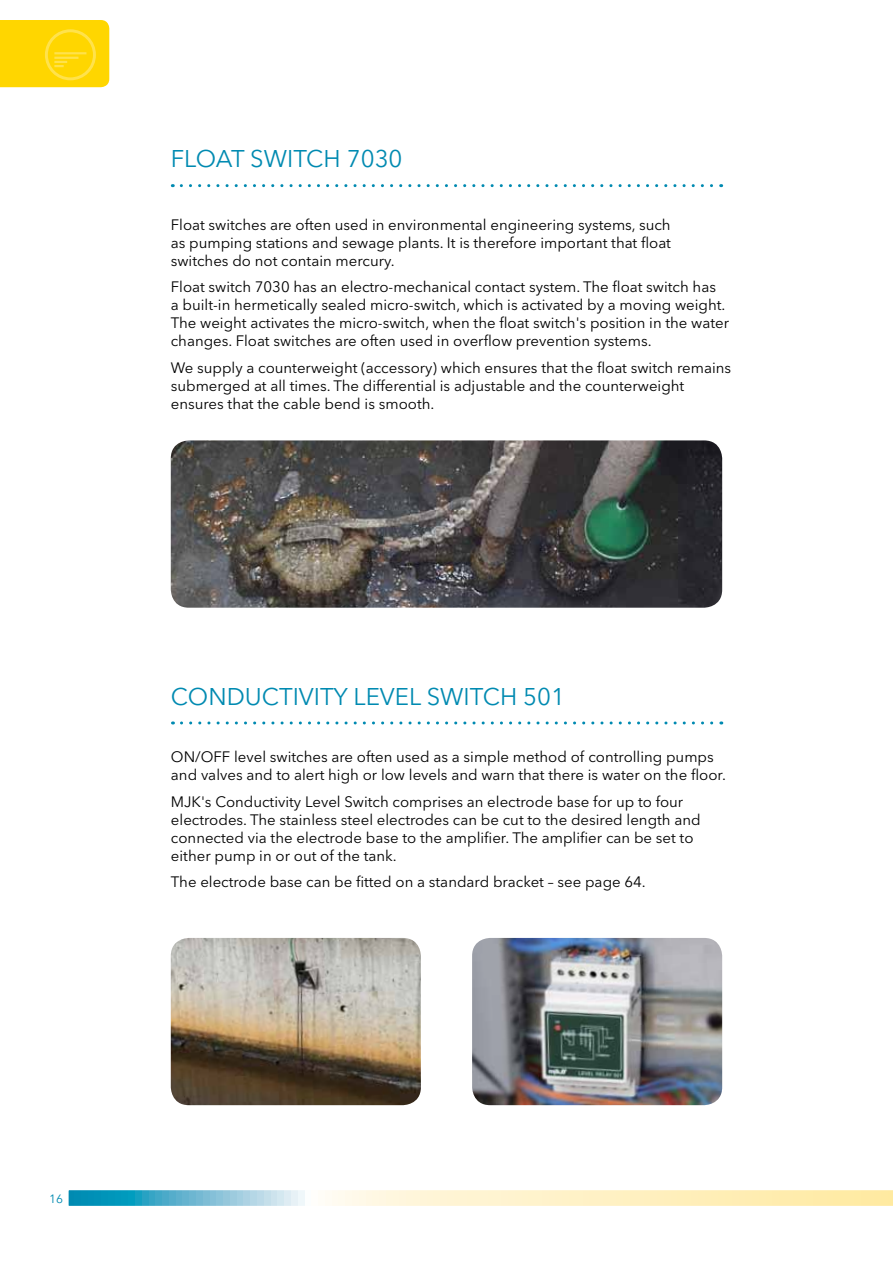
<style>
.page{position:relative;width:893px;height:1263px;background:#fff}
.page>*{position:absolute;margin:0;border:0;box-sizing:border-box;transform-origin:0 0}
.t1{font:24px "Avenir Next LT Pro";color:#008ab1}
.t2{font:15px/18px "Avenir Next LT Pro";color:#000}
.t3{font:12px "Avenir Next LT Pro";color:#008ab1}
</style>
<div class="page">
<svg style="left:181px;top:184px;width:541px;height:3px"></svg>
<svg style="left:181px;top:721px;width:541px;height:3px"></svg>
<img style="left:171px;top:440px;width:551px;height:168px">
<img style="left:171px;top:938px;width:250px;height:167px">
<img style="left:472px;top:938px;width:250px;height:167px">
<svg style="left:0;top:20px;width:109px;height:67px;background:#ffd707"></svg>
<svg style="left:68px;top:1190px;width:824px;height:16px;background:#d3e1ca"></svg>
<h1 class="t1" style="left:171px;top:145px;width:233px">FLOAT SWITCH 7030</h1>
<p class="t2" style="left:171px;top:216px;width:502px;text-align:justify">Float switches are often used in environmental engineering systems, such as pumping stations and sewage plants. It is therefore important that float switches do not contain mercury.</p>
<p class="t2" style="left:171px;top:278px;width:560px">Float switch 7030 has an electro-mechanical contact system. The float switch has<br>a built-in hermetically sealed micro-switch, which is activated by a moving weight.<br>The weight activates the micro-switch, when the float switch's position in the water changes. Float switches are often used in overflow prevention systems.</p>
<p class="t2" style="left:171px;top:359px;width:562px">We supply a counterweight (accessory) which ensures that the float switch remains submerged at all times. The differential is adjustable and the counterweight ensures that the cable bend is smooth.</p>
<h1 class="t1" style="left:171px;top:682px;width:396px">CONDUCTIVITY LEVEL SWITCH 501</h1>
<p class="t2" style="left:171px;top:748px;width:557px">ON/OFF level switches are often used as a simple method of controlling pumps and valves and to alert high or low levels and warn that there is water on the floor.</p>
<p class="t2" style="left:171px;top:793px;width:531px">MJK's Conductivity Level Switch comprises an electrode base for up to four electrodes. The stainless steel electrodes can be cut to the desired length and connected via the electrode base to the amplifier. The amplifier can be set to either pump in or out of the tank.</p>
<p class="t2" style="left:171px;top:873px;width:476px">The electrode base can be fitted on a standard bracket – see page 64.</p>
<p class="t3" style="left:49px;top:1191px;width:15px">16</p>
</div>
